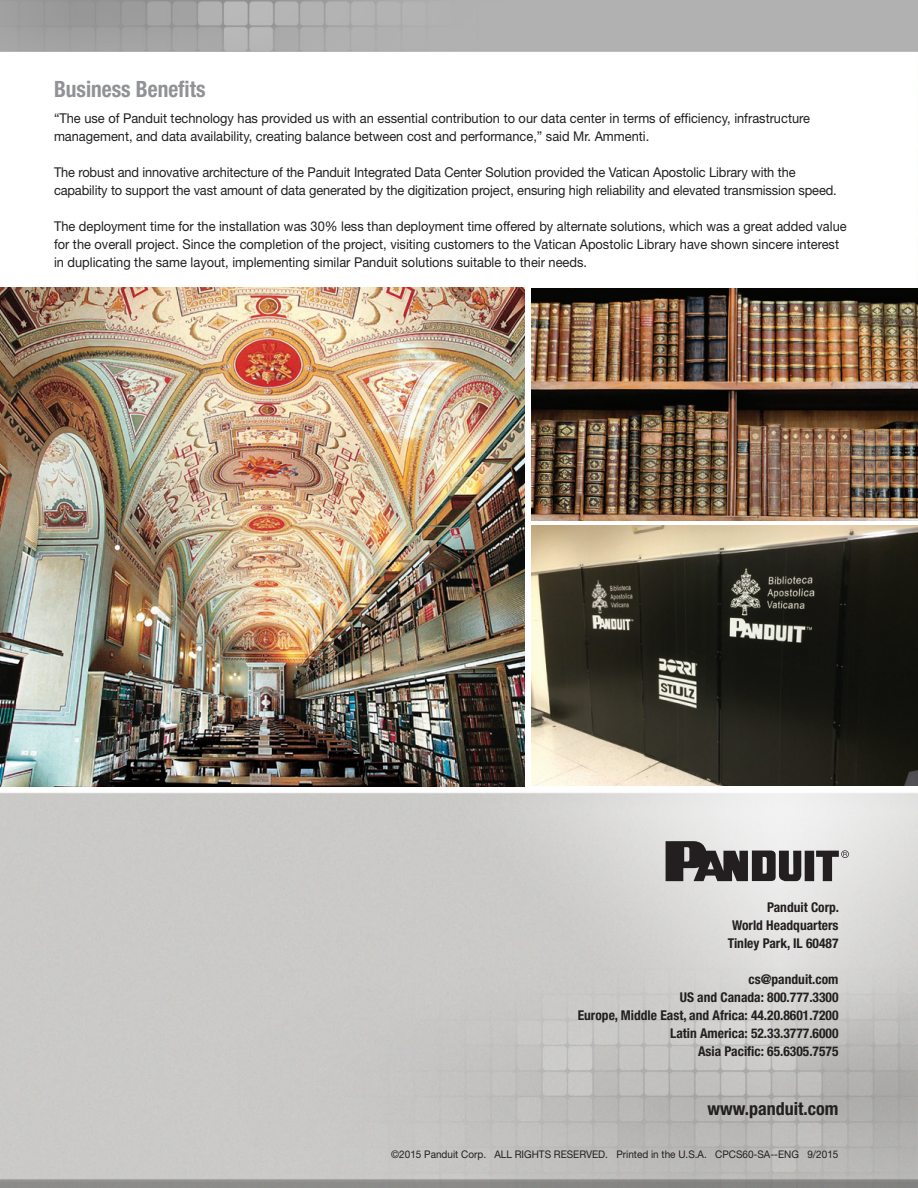
<style>
.page{position:relative;width:918px;height:1188px;background:#fff}
.page>*{position:absolute;margin:0;border:0;box-sizing:border-box;transform-origin:0 0}
.t1{font:700 condensed 22.5px "Helvetica Neue LT Std";color:#919295;scale:.95 1}
.t2{font:700 condensed 18px "Helvetica Neue LT Std";color:#231f20}
.t3{font:13.5px/18px "Helvetica Neue LT Std";color:#231f20;scale:.95 1}
.t4{font:700 condensed 13.5px "Helvetica Neue LT Std";color:#231f20}
.t5{font:10.5px "Helvetica Neue LT Std";color:#231f20;scale:.95 1}
</style>
<div class="page">
<img style="left:0;top:0;width:918px;height:1188px">
<svg style="left:666px;top:841px;width:183px;height:40px;background:#757373"></svg>
<img style="left:0;top:287px;width:525px;height:499px">
<img style="left:531px;top:526px;width:387px;height:260px">
<img style="left:531px;top:288px;width:387px;height:232px">
<p class="t1" style="left:54px;top:75px;width:161px">Business Benefits</p>
<p class="t3" style="left:54px;top:109px;width:797px">“The use of Panduit technology has provided us with an essential contribution to our data center in terms of efficiency, infrastructure</p>
<p class="t3" style="left:54px;top:127px;width:628px">management, and data availability, creating balance between cost and performance,” said Mr. Ammenti.</p>
<p class="t3" style="left:54px;top:163px;width:782px">The robust and innovative architecture of the Panduit Integrated Data Center Solution provided the Vatican Apostolic Library with the</p>
<p class="t3" style="left:54px;top:181px;width:826px">capability to support the vast amount of data generated by the digitization project, ensuring high reliability and elevated transmission speed.</p>
<p class="t3" style="left:54px;top:217px;width:836px">The deployment time for the installation was 30% less than deployment time offered by alternate solutions, which was a great added value for the overall project. Since the completion of the project, visiting customers to the Vatican Apostolic Library have shown sincere interest in duplicating the same layout, implementing similar Panduit solutions suitable to their needs.</p>
<p class="t4" style="left:767px;top:899px;width:73px">Panduit Corp.</p>
<p class="t4" style="left:732px;top:917px;width:108px">World Headquarters</p>
<p class="t4" style="left:728px;top:935px;width:112px">Tinley Park, IL 60487</p>
<p class="t4" style="left:749px;top:971px;width:91px">cs@panduit.com</p>
<p class="t4" style="left:680px;top:989px;width:160px">US and Canada: 800.777.3300</p>
<p class="t4" style="left:578px;top:1007px;width:262px">Europe, Middle East, and Africa: 44.20.8601.7200</p>
<p class="t4" style="left:670px;top:1025px;width:170px">Latin America: 52.33.3777.6000</p>
<p class="t4" style="left:698px;top:1043px;width:142px">Asia Pacific: 65.6305.7575</p>
<p class="t2" style="left:708px;top:1098px;width:132px">www.panduit.com</p>
<p class="t5" style="left:391px;top:1148px;width:472px">©2015 Panduit Corp. ALL RIGHTS RESERVED. Printed in the U.S.A. CPCS60-SA--ENG 9/2015</p>
</div>
